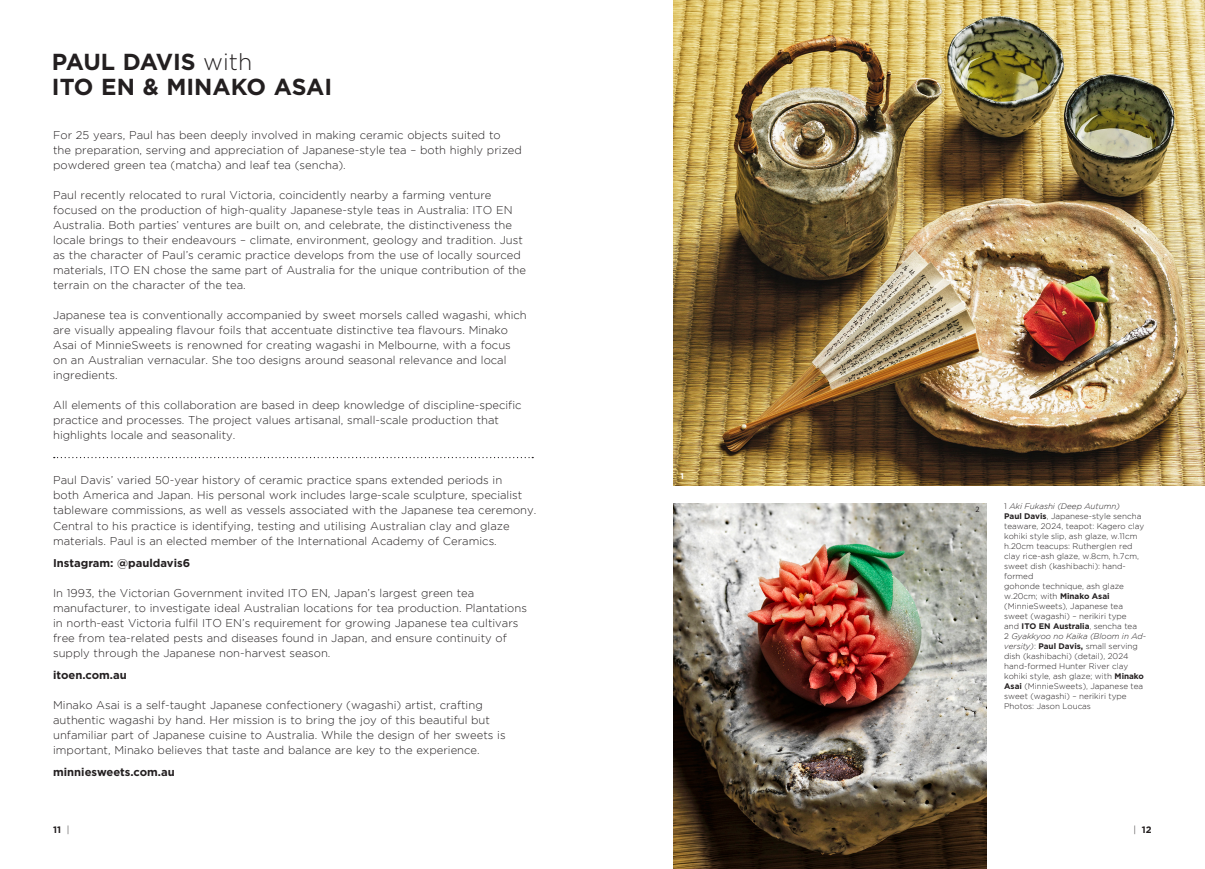
<style>
.page{position:relative;width:1205px;height:869px;background:#fff}
.page>*{position:absolute;margin:0;border:0;box-sizing:border-box;transform-origin:0 0}
.Catalogue_Names{font:700 23.12px/25.6px "Gotham";color:#231f20}
.Bodycopy_Catalogue{font:300 11.25px/15px "Gotham";color:#231f20}
.Bodycopy_Catalogue-2{font:700 11.25px "Gotham";color:#231f20}
.t1{font:700 9.38px "Gotham";color:#231f20}
.Captions_Catalogue{font:300 8.12px/10px "Gotham";color:#231f20}
.Image_number{font:700 8.12px "Gotham";color:#fff}
.Image_number-2{font:8.12px "Myriad Pro";color:#231f20}
.s1{font-weight:300}
.s2{font-style:italic}
.s3{font-weight:700}
</style>
<div class="page">
<svg style="left:54px;top:456px;width:479px;height:2px"></svg>
<img style="left:673px;top:503px;width:313px;height:365px">
<img style="left:673px;top:0;width:532px;height:485px">
<p class="Catalogue_Names" style="left:52px;top:48px;width:282px">PAUL DAVIS <span class="s1">with<br></span>ITO EN &amp; MINAKO ASAI</p>
<p class="Bodycopy_Catalogue" style="left:53px;top:127px;width:470px">For 25 years, Paul has been deeply involved in making ceramic objects suited to<br>the preparation, serving and appreciation of Japanese-style tea – both highly prized powdered green tea (matcha) and leaf tea (sencha).</p>
<p class="Bodycopy_Catalogue" style="left:53px;top:187px;width:474px">Paul recently relocated to rural Victoria, coincidently nearby a farming venture focused on the production of high-quality Japanese-style teas in Australia: ITO EN Australia. Both parties’ ventures are built on, and celebrate, the distinctiveness the locale brings to their endeavours – climate, environment, geology and tradition. Just as the character of Paul’s ceramic practice develops from the use of locally sourced materials, ITO EN chose the same part of Australia for the unique contribution of the terrain on the character of the tea.</p>
<p class="Bodycopy_Catalogue" style="left:53px;top:307px;width:475px">Japanese tea is conventionally accompanied by sweet morsels called wagashi, which are visually appealing flavour foils that accentuate distinctive tea flavours. Minako Asai of MinnieSweets is renowned for creating wagashi in Melbourne, with a focus on an Australian vernacular. She too designs around seasonal relevance and local ingredients.</p>
<p class="Bodycopy_Catalogue" style="left:53px;top:397px;width:470px">All elements of this collaboration are based in deep knowledge of discipline-specific practice and processes. The project values artisanal, small-scale production that highlights locale and seasonality.</p>
<p class="Bodycopy_Catalogue" style="left:53px;top:472px;width:485px">Paul Davis’ varied 50-year history of ceramic practice spans extended periods in<br>both America and Japan. His personal work includes large-scale sculpture, specialist tableware commissions, as well as vessels associated with the Japanese tea ceremony.<br>Central to his practice is identifying, testing and utilising Australian clay and glaze materials. Paul is an elected member of the International Academy of Ceramics.</p>
<p class="Bodycopy_Catalogue-2" style="left:53px;top:556px;width:139px">Instagram: @pauldavis6</p>
<p class="Bodycopy_Catalogue" style="left:53px;top:584px;width:475px">In 1993, the Victorian Government invited ITO EN, Japan’s largest green tea manufacturer, to investigate ideal Australian locations for tea production. Plantations in north-east Victoria fulfil ITO EN’s requirement for growing Japanese tea cultivars free from tea-related pests and diseases found in Japan, and ensure continuity of supply through the Japanese non-harvest season.</p>
<p class="Bodycopy_Catalogue-2" style="left:53px;top:668px;width:75px">itoen.com.au</p>
<p class="Bodycopy_Catalogue" style="left:53px;top:697px;width:454px">Minako Asai is a self-taught Japanese confectionery (wagashi) artist, crafting authentic wagashi by hand. Her mission is to bring the joy of this beautiful but unfamiliar part of Japanese cuisine to Australia. While the design of her sweets is important, Minako believes that taste and balance are key to the experience.</p>
<p class="Bodycopy_Catalogue-2" style="left:53px;top:765px;width:123px">minniesweets.com.au</p>
<p class="Image_number" style="left:680px;top:471px;width:5px">1</p>
<p class="Image_number-2" style="left:975px;top:504px;width:6px">2</p>
<p class="Captions_Catalogue" style="left:1004px;top:500px;width:143px">1 <span class="s2">Aki Fukashi (Deep Autumn)<br></span><span class="s3">Paul Davis</span>, Japanese-style sencha teaware, 2024, teapot: Kagero clay kohiki style slip, ash glaze, w.11cm h.20cm teacups: Rutherglen red clay rice-ash glaze, w.8cm, h.7cm, sweet dish (kashibachi): hand&shy;formed<br>gohonde technique, ash glaze w.20cm; with <span class="s3">Minako Asai </span>(MinnieSweets), Japanese tea sweet (wagashi) – nerikiri type<br>and <span class="s3">ITO EN Australia</span>, sencha tea<br>2 <span class="s2">Gyakkyoo no Kaika (Bloom in Ad&shy;versity)</span>: <span class="s3">Paul Davis,</span> small serving dish (kashibachi) (detail), 2024 hand-formed Hunter River clay kohiki style, ash glaze; with <span class="s3">Minako<br>Asai</span> (MinnieSweets), Japanese tea sweet (wagashi) – nerikiri type<br>Photos: Jason Loucas</p>
<p class="t1" style="left:53px;top:824px;width:18px">11 <span class="s1">|</span></p>
<p class="t1" style="left:1133px;top:824px;width:20px"><span class="s1">|</span> 12</p>
</div>
